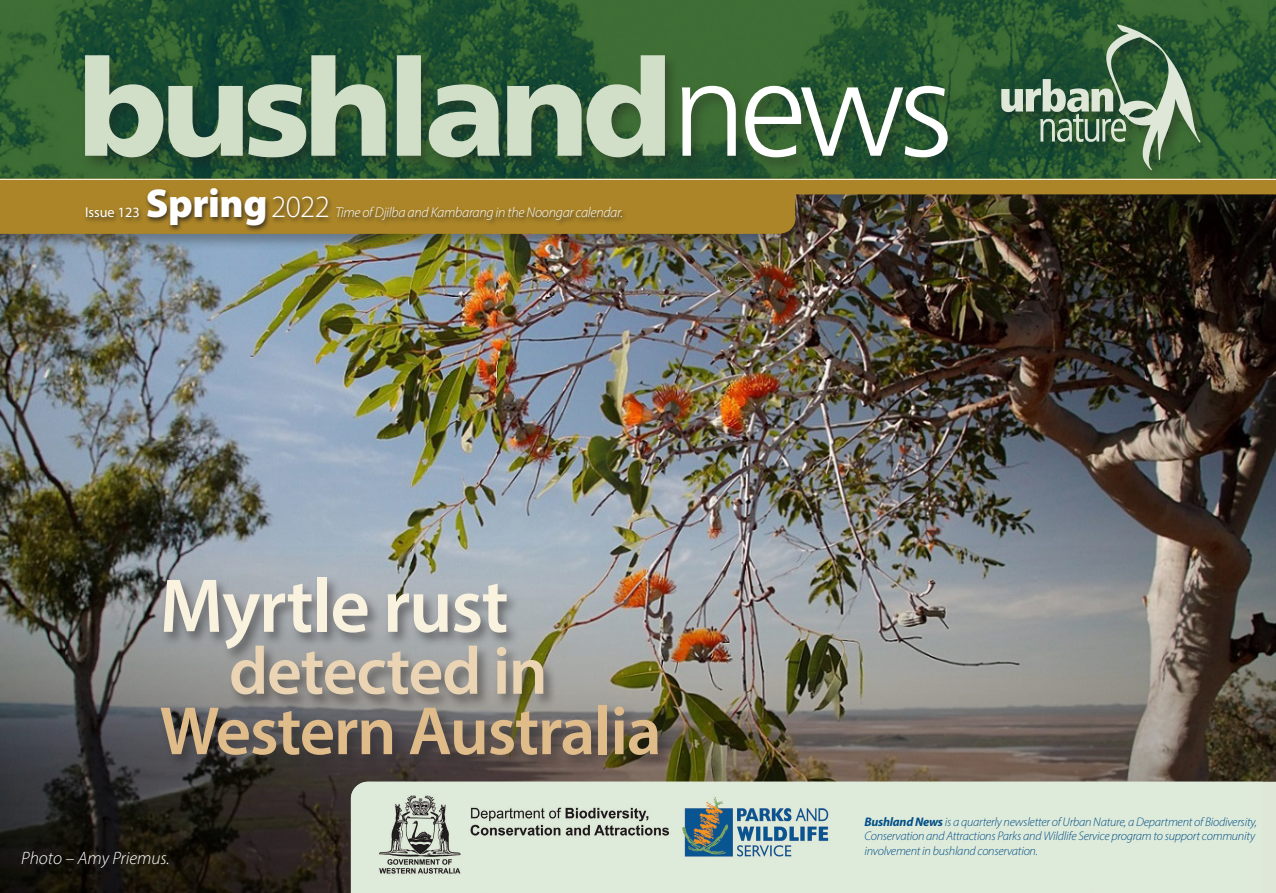
<style>
.page{position:relative;width:1276px;height:893px;background:#fff}
.page>*{position:absolute;margin:0;border:0;box-sizing:border-box;transform-origin:0 0}
.Heading_C{font:600 76.95px "Myriad Pro";letter-spacing:-.02em;color:#f9f2df}
.Heading_C-2{font:600 69px "Myriad Pro";letter-spacing:-.02em;color:#dfbc8a}
.Heading_C-3{font:600 67.8px "Myriad Pro";letter-spacing:-.02em;color:#ebd4b3}
.BN_Author{font:italic 300 18px "Myriad Pro";color:#fff}
.t1{font:italic 300 14.25px "Myriad Pro";letter-spacing:-.02em;color:#fff}
.t2{font:italic 300 12.45px/14.2px "Myriad Pro";letter-spacing:-.02em;color:#014f88}
.s1{font-weight:400;font-style:normal}
.s2{font-weight:900;font-style:normal;font-size:40.5px}
.s3{font-style:normal;font-size:31.05px}
.s4{font-weight:700}
</style>
<div class="page">
<img style="left:0;top:250px;width:1276px;height:264px">
<img style="left:0;top:514px;width:1276px;height:379px">
<img style="left:351px;top:782px;width:911px;height:111px">
<img style="left:0;top:0;width:1276px;height:176px">
<div style="left:0;top:176px;width:1276px;height:74px;background:#231f20;opacity:.35"></div>
<svg style="left:0;top:180px;width:1276px;height:54px;background:#745c21"></svg>
<div style="left:81px;top:53px;width:881px;height:120px;background:#231f20;opacity:.35"></div>
<svg style="left:682px;top:86px;width:265px;height:71px"></svg>
<svg style="left:85px;top:55px;width:580px;height:102px;background:#7c997f"></svg>
<div style="left:997px;top:22px;width:216px;height:163px;background:#231f20;opacity:.35"></div>
<svg style="left:1001px;top:24px;width:199px;height:146px;background:#4a7250"></svg>
<hr style="left:0;top:179px;width:1276px;height:1px;background:#fff">
<div style="left:84px;top:187px;width:543px;height:46px;background:#231f20;opacity:.75"></div>
<div style="left:157px;top:702px;width:517px;height:70px;background:#231f20;opacity:.5"></div>
<div style="left:160px;top:575px;width:360px;height:89px;background:#231f20;opacity:.5"></div>
<div style="left:228px;top:643px;width:329px;height:67px;background:#231f20;opacity:.5"></div>
<p class="t1" style="left:85px;top:204px;width:539px"><span class="s1">Issue 123</span> <span class="s2">Spring</span><span class="s3">2022</span> Time of Djilba and Kambarang in the Noongar calendar.</p>
<p class="Heading_C" style="left:160px;top:557px;width:351px">Myrtle rust</p>
<p class="Heading_C-3" style="left:229px;top:628px;width:320px">detected in</p>
<p class="Heading_C-2" style="left:160px;top:687px;width:504px">Western Australia</p>
<p class="BN_Author" style="left:21px;top:847px;width:150px">Photo – Amy Priemus.</p>
<p class="t2" style="left:864px;top:815px;width:394px"><span class="s4">Bushland News</span> is a quarterly newsletter of Urban Nature, a Department of Biodiversity,<br>Conservation and Attractions Parks and Wildlife Service program to support community involvement in bushland conservation.</p>
</div>
